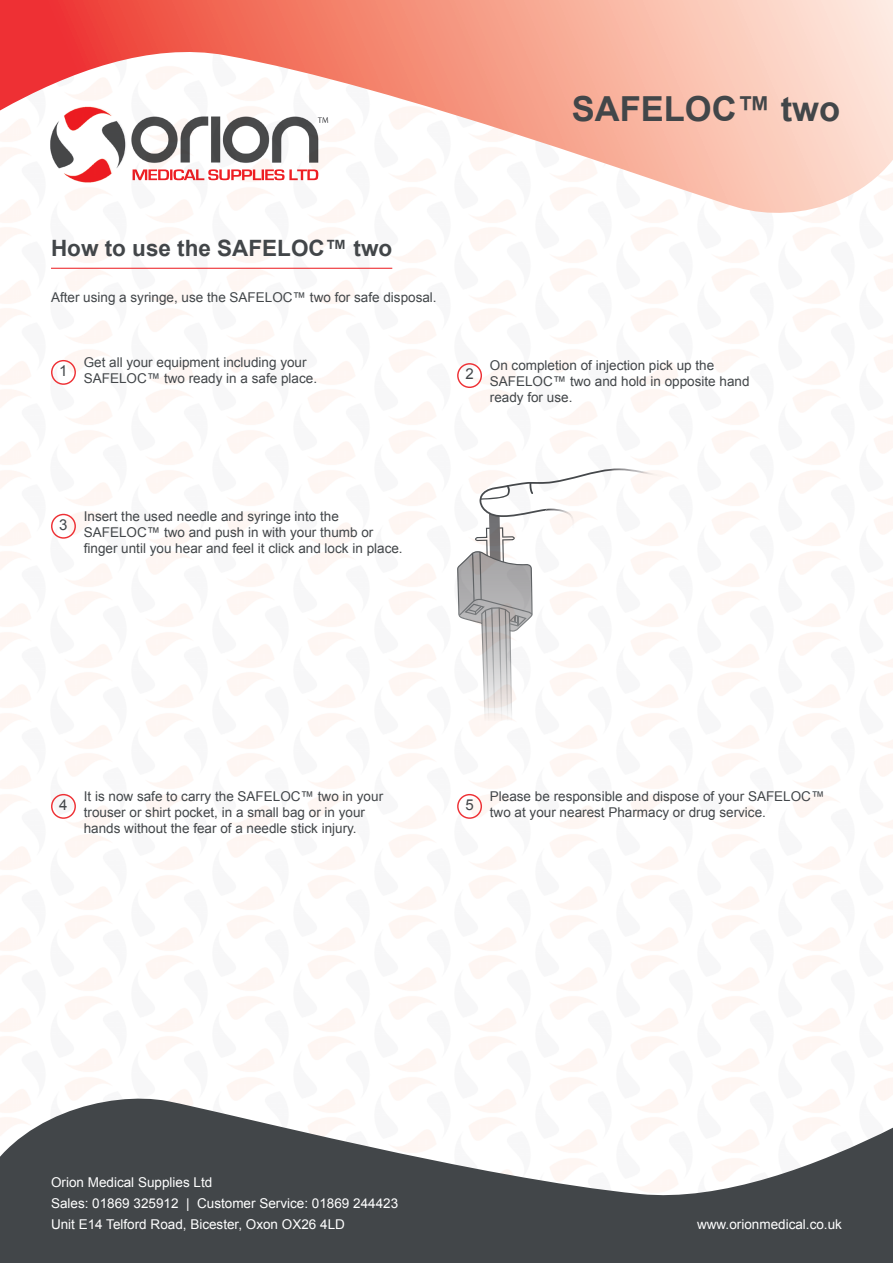
<style>
.page{position:relative;width:893px;height:1263px;background:#fff}
.page>*{position:absolute;margin:0;border:0;box-sizing:border-box;transform-origin:0 0}
.t1{font:700 34.5px "Arial";color:#424649}
.t2{font:700 22.5px "Arial";color:#424649}
.t3{font:15px "Arial";color:#424649}
.t4{font:13.5px/16.2px "Arial";color:#424649}
.t5{font:13.5px "Arial";color:#fff}
</style>
<div class="page">
<img style="left:457px;top:308px;width:59px;height:79px">
<img style="left:51px;top:349px;width:61px;height:76px">
<img style="left:51px;top:753px;width:61px;height:76px">
<img style="left:457px;top:793px;width:59px;height:77px">
<img style="left:51px;top:511px;width:61px;height:76px">
<svg style="left:0;top:0;width:893px;height:216px"></svg>
<svg style="left:0;top:1047px;width:893px;height:216px;fill:#424649"></svg>
<img style="left:49px;top:102px;width:285px;height:84px">
<hr style="left:51px;top:268px;width:341px;height:1px;background:#ee3034">
<div style="left:457px;top:363px;width:25px;height:25px;border:1px solid #ee3034;border-radius:50%"></div>
<div style="left:51px;top:514px;width:25px;height:25px;border:1px solid #ee3034;border-radius:50%"></div>
<div style="left:51px;top:794px;width:25px;height:25px;border:1px solid #ee3034;border-radius:50%"></div>
<div style="left:457px;top:794px;width:25px;height:25px;border:1px solid #ee3034;border-radius:50%"></div>
<div style="left:51px;top:360px;width:25px;height:25px;border:1px solid #ee3034;border-radius:50%"></div>
<svg style="left:457px;top:468px;width:221px;height:252px"></svg>
<img style="left:540px;top:510px;width:43px;height:40px">
<img style="left:547px;top:488px;width:54px;height:52px">
<img style="left:545px;top:509px;width:30px;height:19px">
<img style="left:641px;top:452px;width:38px;height:50px">
<img style="left:637px;top:473px;width:42px;height:28px">
<img style="left:641px;top:471px;width:33px;height:13px">
<p class="t1" style="left:572px;top:85px;width:270px">SAFELOC™ two</p>
<p class="t2" style="left:51px;top:233px;width:343px">How to use the SAFELOC™ two</p>
<p class="t4" style="left:51px;top:289px;width:387px">After using a syringe, use the SAFELOC™ two for safe disposal.</p>
<p class="t3" style="left:59px;top:361px;width:10px">1</p>
<p class="t4" style="left:84px;top:354px;width:235px">Get all your equipment including your<br>SAFELOC™ two ready in a safe place.</p>
<p class="t3" style="left:465px;top:364px;width:10px">2</p>
<p class="t4" style="left:490px;top:357px;width:261px">On completion of injection pick up the<br>SAFELOC™ two and hold in opposite hand ready for use.</p>
<p class="t3" style="left:59px;top:515px;width:10px">3</p>
<p class="t4" style="left:84px;top:508px;width:320px">Insert the used needle and syringe into the<br>SAFELOC™ two and push in with your thumb or finger until you hear and feel it click and lock in place.</p>
<p class="t3" style="left:59px;top:795px;width:10px">4</p>
<p class="t4" style="left:490px;top:788px;width:336px">Please be responsible and dispose of your SAFELOC™ two at your nearest Pharmacy or drug service.</p>
<p class="t4" style="left:84px;top:788px;width:301px">It is now safe to carry the SAFELOC™ two in your trouser or shirt pocket, in a small bag or in your hands without the fear of a needle stick injury.</p>
<p class="t3" style="left:465px;top:795px;width:10px">5</p>
<p class="t5" style="left:51px;top:1173px;width:163px">Orion Medical Supplies Ltd</p>
<p class="t5" style="left:51px;top:1194px;width:349px">Sales: 01869 325912 | Customer Service: 01869 244423</p>
<p class="t5" style="left:51px;top:1215px;width:295px">Unit E14 Telford Road, Bicester, Oxon OX26 4LD</p>
<p class="t5" style="left:697px;top:1215px;width:146px">www.orionmedical.co.uk</p>
</div>
